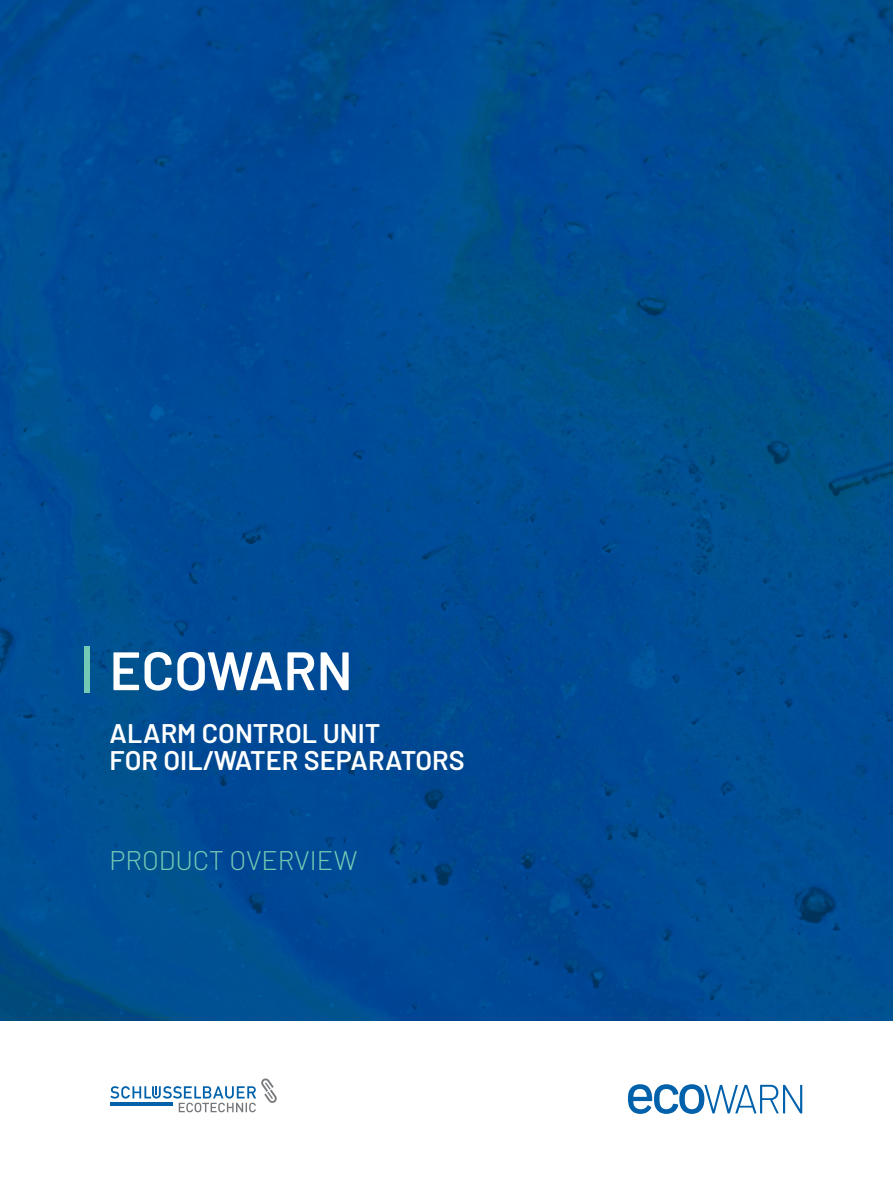
<style>
.page{position:relative;width:893px;height:1188px;background:#fff}
.page>*{position:absolute;margin:0;border:0;box-sizing:border-box;transform-origin:0 0}
.t1{font:600 54px "Barlow";color:#fff}
.t2{font:600 27px "Barlow";color:#fff}
.t3{font:300 27px "Barlow";color:#74c9b5}
</style>
<div class="page">
<img style="left:0;top:0;width:893px;height:1021px">
<svg style="left:110px;top:1078px;width:167px;height:34px"></svg>
<hr style="left:110px;top:1103px;width:63px;height:3px;background:#0161aa">
<div style="left:84px;top:647px;width:6px;height:46px;background:#74c9b5"></div>
<svg style="left:628px;top:1084px;width:174px;height:30px"></svg>
<p class="t1" style="left:110px;top:637px;width:244px">ECOWARN</p>
<p class="t2" style="left:110px;top:717px;width:272px">ALARM CONTROL UNIT</p>
<p class="t2" style="left:110px;top:744px;width:356px">FOR OIL/WATER SEPARATORS</p>
<p class="t3" style="left:110px;top:843px;width:249px">PRODUCT OVERVIEW</p>
</div>
